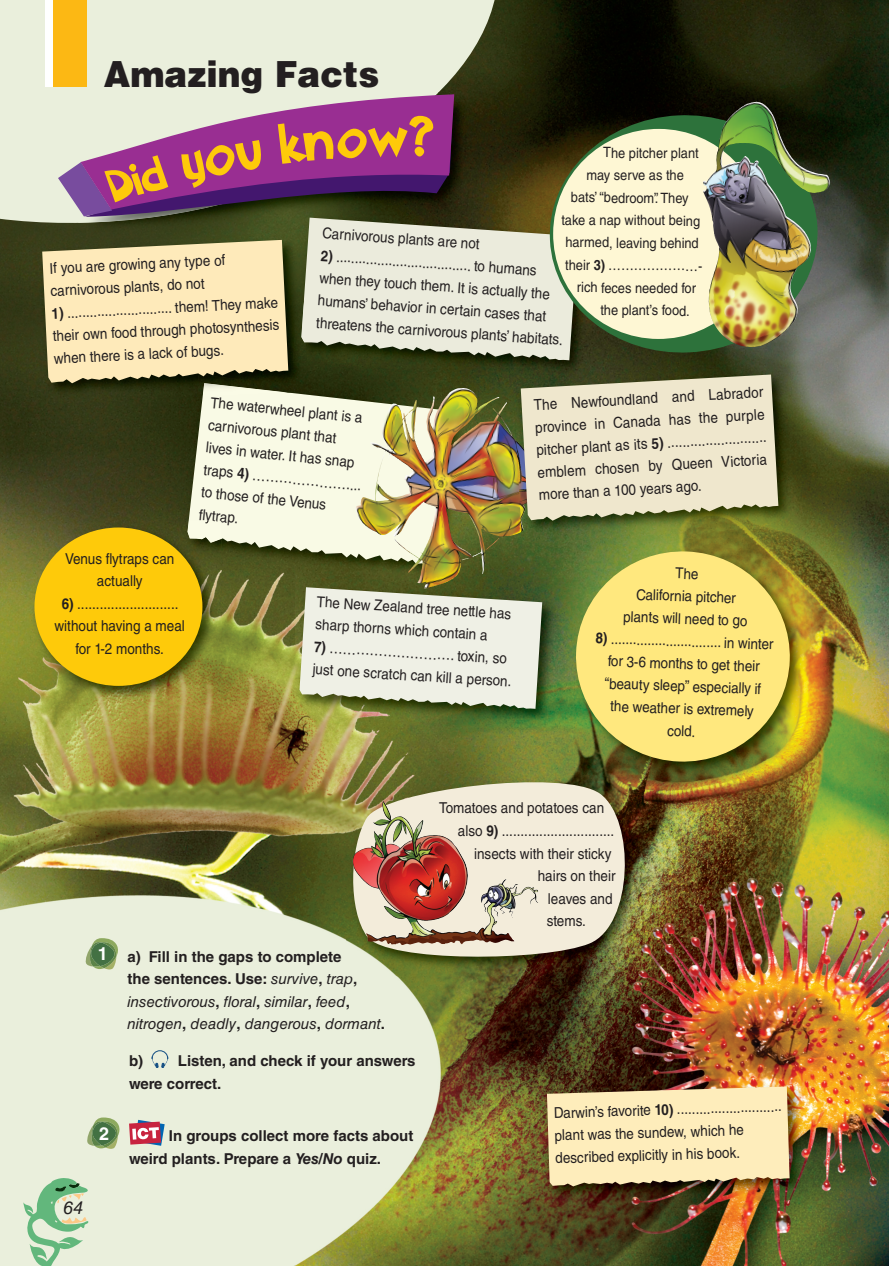
<style>
.page{position:relative;width:889px;height:1266px;background:#fff}
.page>*{position:absolute;margin:0;border:0;box-sizing:border-box;transform-origin:0 0}
.t1{font:900 36px "Helvetica LT Std";color:#231f20;scale:.95 1}
.t2{font:italic 18px "Helvetica LT Std";color:#231f20}
.t3{font:700 18px "Helvetica LT Std";color:#fff}
.t4{font:15px/22.5px "Helvetica LT Std";color:#231f20;scale:.9 1}
.t5{font:italic 15px/22.5px "Helvetica LT Std";color:#231f20}
.t6{font:700 15px/22.5px "Helvetica LT Std";color:#231f20}
.t7{font:14.25px "Helvetica LT Std";letter-spacing:-.005em;color:#231f20;scale:.9 1}
.s1{font-weight:700}
.s2{font-weight:700;font-style:normal}
.s3{font-style:italic}
</style>
<div class="page">
<img style="left:0;top:0;width:889px;height:1265px">
<img style="left:182px;top:520px;width:291px;height:69px">
<img style="left:187px;top:520px;width:265px;height:45px">
<svg style="left:0;top:0;width:514px;height:246px;background:#d8ddc8"></svg>
<img style="left:78px;top:89px;width:406px;height:5px">
<svg style="left:23px;top:1177px;width:67px;height:88px;background:#b8d8b6"></svg>
<div style="left:51px;top:0;width:35px;height:87px;background:#fcb814"></div>
<div style="left:45px;top:0;width:7px;height:87px;background:#fff"></div>
<svg style="left:86px;top:938px;width:32px;height:31px"></svg>
<svg style="left:129px;top:1119px;width:36px;height:26px"></svg>
<svg style="left:87px;top:1117px;width:32px;height:31px"></svg>
<svg style="left:152px;top:1050px;width:16px;height:17px"></svg>
<img style="left:35px;top:233px;width:7px;height:171px">
<img style="left:540px;top:1079px;width:269px;height:128px">
<svg style="left:547px;top:1086px;width:242px;height:100px;background:#eddbab"></svg>
<img style="left:346px;top:775px;width:298px;height:201px">
<img style="left:348px;top:768px;width:287px;height:194px">
<img style="left:433px;top:520px;width:80px;height:5px">
<img style="left:28px;top:521px;width:194px;height:184px">
<img style="left:178px;top:521px;width:44px;height:42px">
<img style="left:187px;top:521px;width:35px;height:22px">
<img style="left:204px;top:521px;width:18px;height:3px">
<div style="left:34px;top:527px;width:168px;height:159px;background:#feca0a;border-radius:50%"></div>
<img style="left:292px;top:579px;width:270px;height:152px">
<svg style="left:299px;top:587px;width:243px;height:121px;background:#d6d9c8"></svg>
<img style="left:778px;top:193px;width:42px;height:163px">
<img style="left:778px;top:101px;width:52px;height:92px">
<img style="left:383px;top:801px;width:85px;height:132px">
<img style="left:565px;top:540px;width:248px;height:245px">
<img style="left:565px;top:775px;width:79px;height:5px">
<svg style="left:574px;top:549px;width:218px;height:214px;background:#dccd68"></svg>
<img style="left:513px;top:367px;width:286px;height:175px">
<img style="left:516px;top:520px;width:32px;height:12px">
<img style="left:42px;top:94px;width:736px;height:426px">
<h1 class="t1" style="left:104px;top:61px;width:292px">Amazing Facts</h1>
<p class="t4" style="left:49px;top:259px;width:197px;rotate:-3deg">If you are growing any type of carnivorous plants, do not</p>
<p class="t4" style="left:51px;top:304px;width:253px;text-align:justify;rotate:-3deg"><span class="s1">1)</span> ............................ them! They make their own food through photosynthesis when there is a lack of bugs.</p>
<p class="t7" style="left:603px;top:147px;width:108px">The pitcher plant</p>
<p class="t7" style="left:586px;top:170px;width:110px">may serve as the</p>
<p class="t7" style="left:571px;top:192px;width:132px">bats’ “bedroom”. They</p>
<p class="t7" style="left:561px;top:215px;width:156px">take a nap without being</p>
<p class="t7" style="left:565px;top:237px;width:150px">harmed, leaving behind</p>
<p class="t7" style="left:565px;top:260px;width:154px">their <span class="s1">3)</span> …………………-</p>
<p class="t7" style="left:577px;top:282px;width:134px">rich feces needed for</p>
<p class="t7" style="left:600px;top:305px;width:101px">the plant’s food.</p>
<p class="t4" style="left:323px;top:223px;width:176px;rotate:4deg">Carnivorous plants are not</p>
<p class="t4" style="left:322px;top:245px;width:276px;rotate:4deg"><span class="s1">2)</span> .................................... to humans when they touch them. It is actually the humans’ behavior in certain cases that threatens the carnivorous plants’ habitats.</p>
<p class="t4" style="left:65px;top:548px;width:123px;text-align:center">Venus flytraps can actually</p>
<p class="t4" style="left:55px;top:593px;width:146px;text-align:center"><span class="s1">6)</span> ........................... without having a meal for 1-2 months.</p>
<p class="t4" style="left:212px;top:392px;width:178px;rotate:6deg">The waterwheel plant is a carnivorous plant that lives in water. It has snap traps <span class="s1">4)</span> ………………….... to those of the Venus flytrap.</p>
<p class="t4" style="left:318px;top:591px;width:218px;rotate:4deg">The New Zealand tree nettle has sharp thorns which contain a</p>
<p class="t4" style="left:315px;top:635px;width:223px;rotate:4deg"><span class="s1">7)</span> ………………………. toxin, so just one scratch can kill a person.</p>
<p class="t4" style="left:533px;top:394px;width:258px;text-align:justify;rotate:-3deg">The Newfoundland and Labrador province in Canada has the purple pitcher plant as its <span class="s1">5)</span> .......................... emblem chosen by Queen Victoria more than a 100 years ago.</p>
<p class="t4" style="left:625px;top:561px;width:140px;text-align:center;rotate:2deg">The<br>California pitcher plants will need to go</p>
<p class="t4" style="left:596px;top:628px;width:199px;text-align:center;rotate:2deg"><span class="s1">8)</span> .............................. in winter for 3-6 months to get their “beauty sleep” especially if the weather is extremely<br>cold.</p>
<p class="t4" style="left:439px;top:798px;width:185px">Tomatoes and potatoes can</p>
<p class="t4" style="left:458px;top:820px;width:175px">also <span class="s1">9)</span> ..............................</p>
<p class="t4" style="left:474px;top:843px;width:154px">insects with their sticky</p>
<p class="t4" style="left:538px;top:865px;width:88px">hairs on their</p>
<p class="t4" style="left:548px;top:888px;width:73px">leaves and</p>
<p class="t4" style="left:547px;top:910px;width:45px">stems.</p>
<p class="t3" style="left:98px;top:947px;width:12px">1</p>
<p class="t3" style="left:99px;top:1126px;width:12px">2</p>
<p class="t2" style="left:63px;top:1201px;width:22px">64</p>
<p class="t5" style="left:128px;top:946px;width:259px"><span class="s2">a) Fill in the gaps to complete<br>the sentences. Use:</span> survive<span class="s2">,</span> trap<span class="s2">, </span>insectivorous<span class="s2">,</span> floral<span class="s2">,</span> similar<span class="s2">,</span> feed<span class="s2">, </span>nitrogen<span class="s2">,</span> deadly<span class="s2">,</span> dangerous<span class="s2">,</span> dormant<span class="s2">.</span></p>
<p class="t6" style="left:129px;top:1050px;width:288px">b) Listen, and check if your answers were correct.</p>
<p class="t6" style="left:129px;top:1126px;width:286px;text-indent:40px">In groups collect more facts about weird plants. Prepare a <span class="s3">Yes/No</span> quiz.</p>
<p class="t4" style="left:553px;top:1103px;width:255px;rotate:-2deg">Darwin’s favorite <span class="s1">10)</span> ............................ plant was the sundew, which he described explicitly in his book.</p>
</div>
